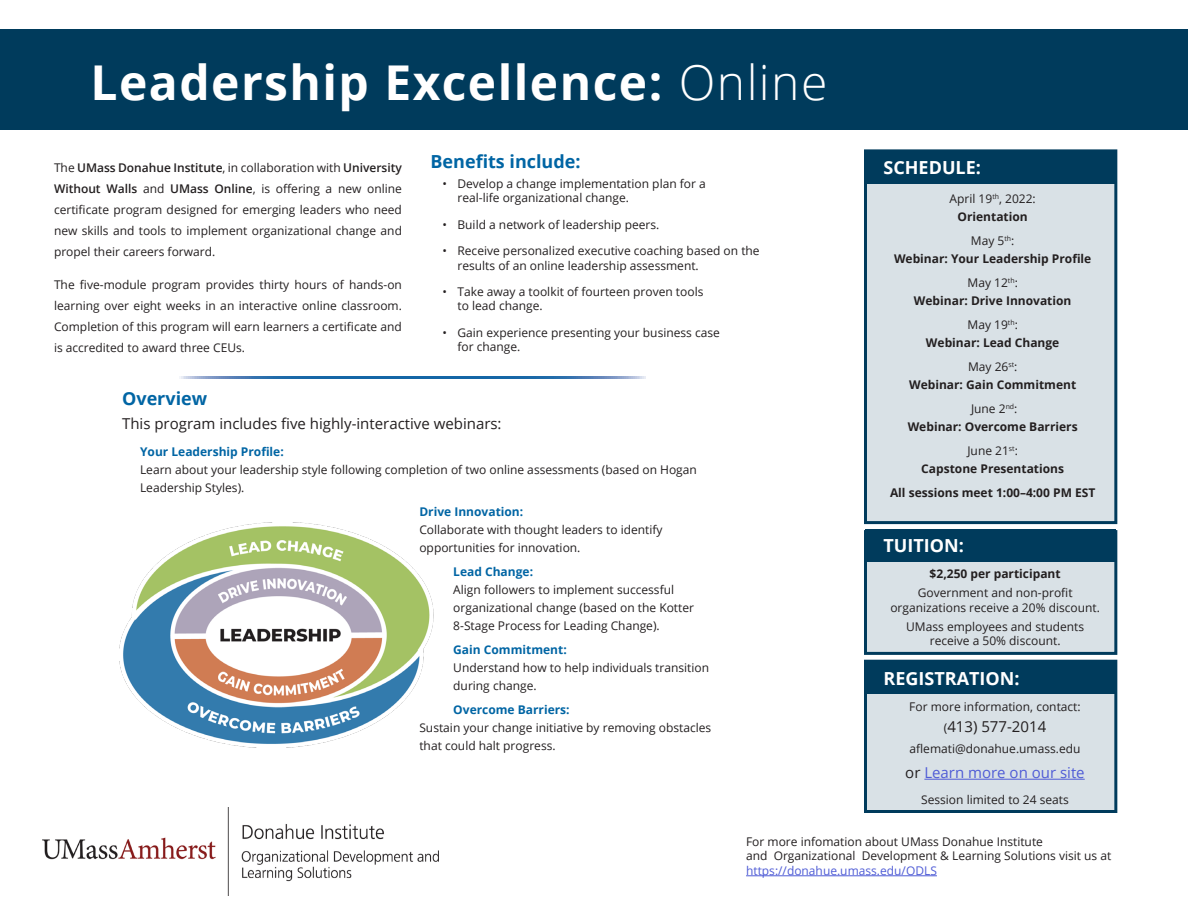
<style>
.page{position:relative;width:1188px;height:918px;background:#fff}
.page>*{position:absolute;margin:0;border:0;box-sizing:border-box;transform-origin:0 0}
.t1{font:700 48px "Open Sans";letter-spacing:.03em;color:#fff}
.Wht_Header{font:700 18px "Open Sans";color:#fff}
.t2{font:700 18px "Open Sans";color:#0065a4}
.t3{font:15px "Open Sans";color:#231f20}
.t4{font:15px "Open Sans";color:#4f5cd6}
.Paragraph_Style_2{font:12px/14.4px "Open Sans";color:#231f20}
.t5{font:700 12px/18px "Open Sans";color:#231f20;text-align:center}
.Header_2{font:700 12px "Open Sans";color:#0065a4}
.t6{font:12px "Open Sans";color:#4f5cd6}
.s1{font-weight:300}
.s2{font-weight:600}
.s3{font-weight:700}
.s4{font-weight:400}
.s5{font-size:12px}
.s6{color:#231f20}
</style>
<div class="page">
<div style="left:866px;top:694px;width:250px;height:119px;background:#d9e1e6"></div>
<div style="left:866px;top:184px;width:250px;height:340px;background:#d9e1e6"></div>
<div style="left:865px;top:559px;width:252px;height:95px;background:#d9e1e6"></div>
<div style="left:864px;top:149px;width:253px;height:375px;border:3px solid #003b5c"></div>
<div style="left:864px;top:530px;width:253px;height:125px;border:3px solid #003b5c"></div>
<div style="left:864px;top:660px;width:253px;height:153px;border:3px solid #003b5c"></div>
<div style="left:0;top:29px;width:1188px;height:101px;background:#003b5c"></div>
<img style="left:42px;top:807px;width:397px;height:89px">
<hr style="left:746px;top:875px;width:191px;height:1px;background:#4f5cd6">
<div style="left:866px;top:151px;width:250px;height:33px;background:#003b5c"></div>
<div style="left:866px;top:529px;width:250px;height:33px;background:#003b5c"></div>
<div style="left:866px;top:661px;width:250px;height:33px;background:#003b5c"></div>
<hr style="left:924px;top:779px;width:161px;height:1px;background:#4f5cd6">
<img style="left:120px;top:522px;width:314px;height:225px">
<svg style="left:179px;top:377px;width:466px;height:1px"></svg>
<p class="t1" style="left:91px;top:48px;width:738px">Leadership Excellence: <span class="s1">Online</span></p>
<p class="Paragraph_Style_2" style="left:54px;top:157px;width:350px;line-height:21px;text-align:justify">The <span class="s2">UMass Donahue Institute</span>, in collaboration with <span class="s2">University Without Walls</span> and <span class="s2">UMass Online</span>, is offering a new online certificate program designed for emerging leaders who need new skills and tools to implement organizational change and propel their careers forward.</p>
<p class="Paragraph_Style_2" style="left:54px;top:274px;width:350px;line-height:21px;text-align:justify">The five-module program provides thirty hours of hands-on learning over eight weeks in an interactive online classroom.<br>Completion of this program will earn learners a certificate and is accredited to award three CEUs.</p>
<p class="t2" style="left:430px;top:148px;width:152px">Benefits include:</p>
<p class="Paragraph_Style_2" style="left:458px;top:176px;width:250px;text-indent:-15px">• Develop a change implementation plan for a real-life organizational change.</p>
<p class="Paragraph_Style_2" style="left:442px;top:217px;width:218px">• Build a network of leadership peers.</p>
<p class="Paragraph_Style_2" style="left:458px;top:243px;width:304px;text-indent:-15px">• Receive personalized executive coaching based on the results of an online leadership assessment.</p>
<p class="Paragraph_Style_2" style="left:458px;top:284px;width:247px;text-indent:-15px">• Take away a toolkit of fourteen proven tools to lead change.</p>
<p class="Paragraph_Style_2" style="left:458px;top:325px;width:264px;text-indent:-15px">• Gain experience presenting your business case for change.</p>
<p class="t2" style="left:122px;top:385px;width:87px">Overview</p>
<p class="t3" style="left:122px;top:413px;width:381px">This program includes five highly-interactive webinars:</p>
<p class="Header_2" style="left:140px;top:443px;width:145px">Your Leadership Profile:</p>
<p class="Paragraph_Style_2" style="left:140px;top:460px;width:558px;line-height:18px">Learn about your leadership style following completion of two online assessments (based on Hogan<br>Leadership Styles).</p>
<p class="Header_2" style="left:419px;top:503px;width:105px">Drive Innovation:</p>
<p class="Paragraph_Style_2" style="left:419px;top:520px;width:245px;line-height:18px">Collaborate with thought leaders to identify opportunities for innovation.</p>
<p class="Header_2" style="left:453px;top:563px;width:81px">Lead Change:</p>
<p class="Paragraph_Style_2" style="left:453px;top:580px;width:242px;line-height:18px">Align followers to implement successful organizational change (based on the Kotter<br>8-Stage Process for Leading Change).</p>
<p class="Header_2" style="left:453px;top:641px;width:115px">Gain Commitment:</p>
<p class="Paragraph_Style_2" style="left:453px;top:658px;width:257px;line-height:18px">Understand how to help individuals transition during change.</p>
<p class="Header_2" style="left:453px;top:701px;width:118px">Overcome Barriers:</p>
<p class="Paragraph_Style_2" style="left:419px;top:718px;width:293px;line-height:18px">Sustain your change initiative by removing obstacles that could halt progress.</p>
<p class="Wht_Header" style="left:884px;top:155px;width:99px">SCHEDULE:</p>
<p class="Paragraph_Style_2" style="left:950px;top:189px;width:88px;line-height:18px;text-align:center">April 19<sup>th</sup>, 2022:<br><span class="s3">Orientation</span></p>
<p class="t5" style="left:894px;top:231px;width:199px"><span class="s4">May 5</span><sup>th</sup><span class="s4">:<br></span>Webinar: Your Leadership Profile</p>
<p class="t5" style="left:914px;top:273px;width:159px"><span class="s4">May 12</span><sup>th</sup><span class="s4">:<br></span>Webinar: Drive Innovation</p>
<p class="t5" style="left:926px;top:315px;width:135px"><span class="s4">May 19</span><sup>th</sup><span class="s4">:<br></span>Webinar: Lead Change</p>
<p class="t5" style="left:909px;top:357px;width:169px"><span class="s4">May 26</span><sup>st</sup><span class="s4">:<br></span>Webinar: Gain Commitment</p>
<p class="t5" style="left:908px;top:399px;width:171px"><span class="s4">June 2</span><sup>nd</sup><span class="s4">:<br></span>Webinar: Overcome Barriers</p>
<p class="t5" style="left:921px;top:441px;width:144px"><span class="s4">June 21</span><sup>st</sup><span class="s4">:<br></span>Capstone Presentations</p>
<p class="t5" style="left:890px;top:483px;width:207px">All sessions meet 1:00–4:00 PM EST</p>
<p class="Wht_Header" style="left:884px;top:533px;width:82px">TUITION:</p>
<p class="t5" style="left:930px;top:565px;width:133px">$2,250 per participant</p>
<p class="Paragraph_Style_2" style="left:890px;top:585px;width:211px;text-align:center">Government and non-profit organizations receive a 20% discount.</p>
<p class="Paragraph_Style_2" style="left:906px;top:619px;width:179px;text-align:center">UMass employees and students receive a 50% discount.</p>
<p class="Wht_Header" style="left:884px;top:665px;width:138px">REGISTRATION:</p>
<p class="Paragraph_Style_2" style="left:909px;top:699px;width:173px">For more information, contact:</p>
<p class="t3" style="left:944px;top:716px;width:104px"><span class="s5">(</span>413) 577-2014</p>
<p class="Paragraph_Style_2" style="left:910px;top:741px;width:172px">aflemati@donahue.umass.edu</p>
<p class="t4" style="left:905px;top:762px;width:181px"><span class="s6">or</span> Learn more on our site</p>
<p class="Paragraph_Style_2" style="left:921px;top:792px;width:149px">Session limited to 24 seats</p>
<p class="Paragraph_Style_2" style="left:746px;top:834px;width:367px">For more infomation about UMass Donahue Institute<br>and Organizational Development &amp; Learning Solutions visit us at</p>
<p class="t6" style="left:746px;top:862px;width:192px">https://donahue.umass.edu/ODLS</p>
</div>
